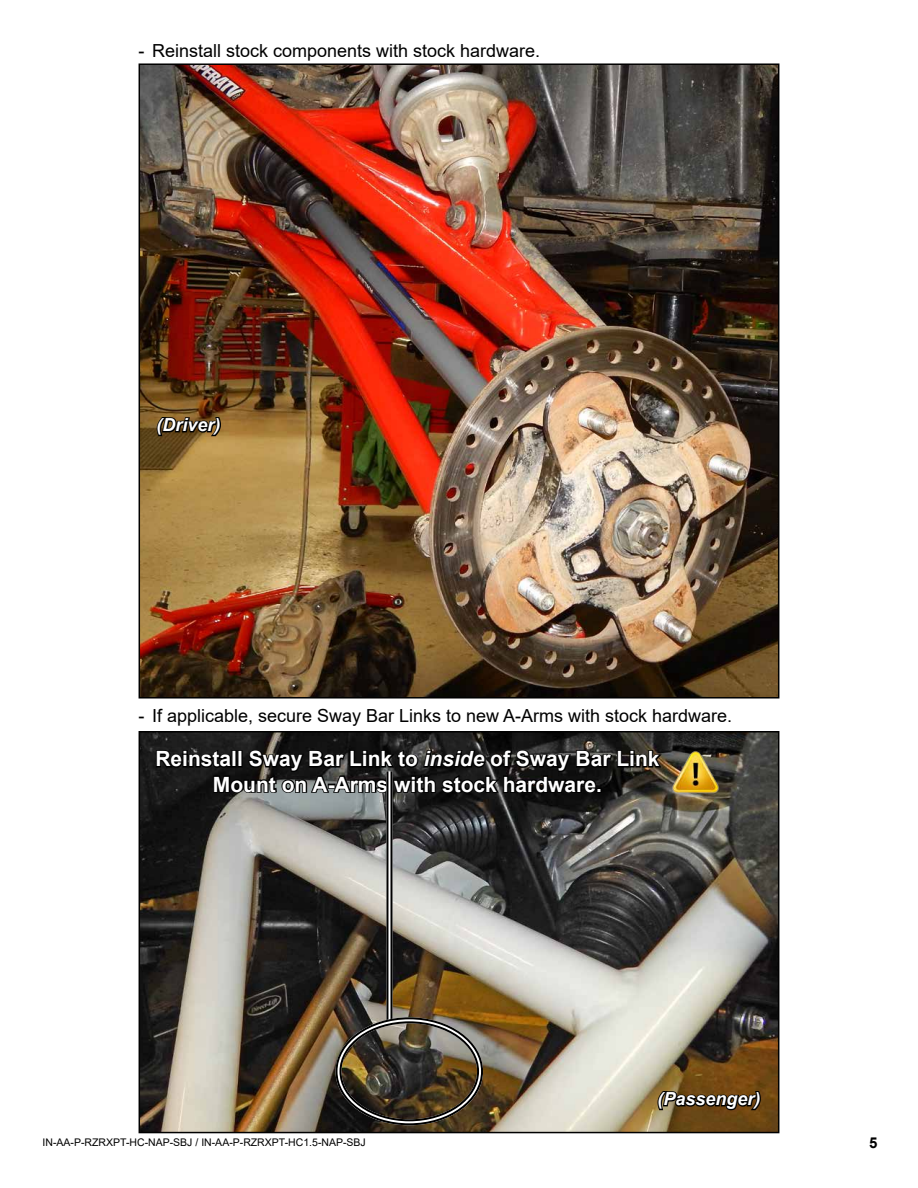
<style>
.page{position:relative;width:918px;height:1188px;background:#fff}
.page>*{position:absolute;margin:0;border:0;box-sizing:border-box;transform-origin:0 0}
.t1{font:700 21px/25.2px "Arial";color:#fff;text-align:center}
.t2{font:18px "Arial";color:#000}
.t3{font:italic 700 18px "Arial";color:#fff}
.t4{font:700 15px "Arial";color:#000}
.t5{font:10.5px "Arial";color:#000}
.s1{font-style:italic}
</style>
<div class="page">
<img style="left:142px;top:66px;width:634px;height:630px">
<svg style="left:155px;top:416px;width:68px;height:21px"></svg>
<img style="left:142px;top:734px;width:634px;height:396px">
<div style="left:139px;top:731px;width:640px;height:402px;border:2px solid #000"></div>
<svg style="left:155px;top:736px;width:509px;height:60px;background:#1b1b1a"></svg>
<svg style="left:388px;top:771px;width:2px;height:248px"></svg>
<hr style="left:386px;top:771px;width:2px;height:251px;background:#000">
<hr style="left:390px;top:771px;width:2px;height:251px;background:#000">
<div style="left:335px;top:1017px;width:148px;height:108px;border:6px solid #fff;border-radius:50%"></div>
<div style="left:335px;top:1017px;width:148px;height:108px;border:2px solid #000;border-radius:50%"></div>
<div style="left:339px;top:1021px;width:140px;height:100px;border:2px solid #000;border-radius:50%"></div>
<img style="left:664px;top:748px;width:63px;height:50px">
<svg style="left:656px;top:1090px;width:106px;height:22px;background:#3c2a10"></svg>
<p class="t2" style="left:139px;top:38px;width:403px">- Reinstall stock components with stock hardware.</p>
<p class="t3" style="left:157px;top:413px;width:66px">(Driver)</p>
<p class="t2" style="left:139px;top:703px;width:595px">- If applicable, secure Sway Bar Links to new A-Arms with stock hardware.</p>
<p class="t1" style="left:155px;top:747px;width:506px">Reinstall Sway Bar Link to <span class="s1">inside</span> of Sway Bar Link<br>Mount on A-Arms with stock hardware.</p>
<p class="t3" style="left:657px;top:1087px;width:105px">(Passenger)</p>
<p class="t5" style="left:43px;top:1135px;width:325px">IN-AA-P-RZRXPT-HC-NAP-SBJ / IN-AA-P-RZRXPT-HC1.5-NAP-SBJ</p>
<p class="t4" style="left:869px;top:1132px;width:10px">5</p>
</div>
